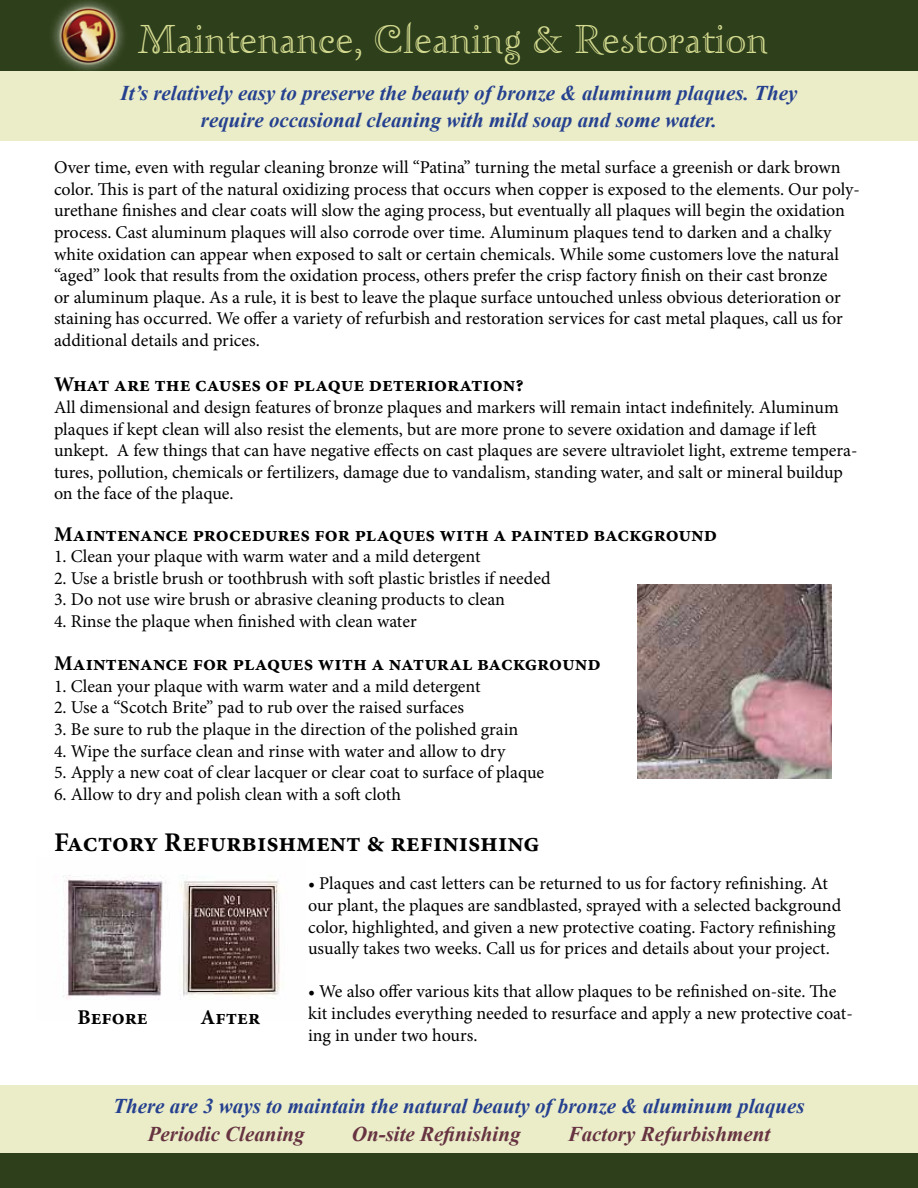
<style>
.page{position:relative;width:918px;height:1188px;background:#fff}
.page>*{position:absolute;margin:0;border:0;box-sizing:border-box;transform-origin:0 0}
.t1{font:39px "Zephyr Openface";color:#d4db90}
.t2{font:700 27px "Minion Pro";color:#000}
.t3{font:italic 700 21px/27.5px "Times New Roman";color:#25408f;text-align:center}
.t4{font:700 21px "Minion Pro";color:#000}
.t5{font:italic 700 21px "Times New Roman";color:#673341}
.t6{font:18px/21.6px "Minion Pro";color:#000}
</style>
<div class="page">
<div style="left:0;top:1085px;width:918px;height:71px;background:#eaedc8"></div>
<div style="left:0;top:70px;width:918px;height:70px;background:#eaedc8"></div>
<div style="left:0;top:0;width:918px;height:70px;background:#2e3f1b"></div>
<div style="left:48px;top:0;width:81px;height:76px;background:#fff;opacity:.8"></div>
<img style="left:52px;top:0;width:72px;height:71px">
<div style="left:0;top:1154px;width:918px;height:34px;background:#2e3f1b"></div>
<img style="left:638px;top:584px;width:194px;height:195px">
<img style="left:63px;top:875px;width:217px;height:125px">
<h1 class="t1" style="left:139px;top:14px;width:631px">Maintenance, Cleaning &amp; Restoration</h1>
<p class="t3" style="left:121px;top:78px;width:678px">It’s relatively easy to preserve the beauty of bronze &amp; aluminum plaques. They require occasional cleaning with mild soap and some water.</p>
<p class="t6" style="left:54px;top:157px;width:807px">Over time, even with regular cleaning bronze will “Patina” turning the metal surface a greenish or dark brown color. This is part of the natural oxidizing process that occurs when copper is exposed to the elements. Our poly&shy;urethane finishes and clear coats will slow the aging process, but eventually all plaques will begin the oxidation process. Cast aluminum plaques will also corrode over time. Aluminum plaques tend to darken and a chalky white oxidation can appear when exposed to salt or certain chemicals. While some customers love the natural “aged” look that results from the oxidation process, others prefer the crisp factory finish on their cast bronze<br>or aluminum plaque. As a rule, it is best to leave the plaque surface untouched unless obvious deterioration or staining has occurred. We offer a variety of refurbish and restoration services for cast metal plaques, call us for additional details and prices.</p>
<p class="t4" style="left:54px;top:370px;width:471px">What are the causes of plaque deterioration?</p>
<p class="t6" style="left:54px;top:397px;width:805px">All dimensional and design features of bronze plaques and markers will remain intact indefinitely. Aluminum plaques if kept clean will also resist the elements, but are more prone to severe oxidation and damage if left unkept. A few things that can have negative effects on cast plaques are severe ultraviolet light, extreme tempera&shy;tures, pollution, chemicals or fertilizers, damage due to vandalism, standing water, and salt or mineral buildup on the face of the plaque.</p>
<p class="t4" style="left:54px;top:519px;width:665px">Maintenance procedures for plaques with a painted background</p>
<p class="t6" style="left:54px;top:546px;width:428px">1. Clean your plaque with warm water and a mild detergent</p>
<p class="t6" style="left:54px;top:567px;width:498px">2. Use a bristle brush or toothbrush with soft plastic bristles if needed</p>
<p class="t6" style="left:54px;top:589px;width:453px">3. Do not use wire brush or abrasive cleaning products to clean</p>
<p class="t6" style="left:54px;top:611px;width:364px">4. Rinse the plaque when finished with clean water</p>
<p class="t4" style="left:54px;top:649px;width:548px">Maintenance for plaques with a natural background</p>
<p class="t6" style="left:54px;top:675px;width:428px">1. Clean your plaque with warm water and a mild detergent</p>
<p class="t6" style="left:54px;top:697px;width:412px">2. Use a “Scotch Brite” pad to rub over the raised surfaces</p>
<p class="t6" style="left:54px;top:719px;width:466px">3. Be sure to rub the plaque in the direction of the polished grain</p>
<p class="t6" style="left:54px;top:740px;width:453px">4. Wipe the surface clean and rinse with water and allow to dry</p>
<p class="t6" style="left:54px;top:762px;width:492px">5. Apply a new coat of clear lacquer or clear coat to surface of plaque</p>
<p class="t6" style="left:54px;top:783px;width:349px">6. Allow to dry and polish clean with a soft cloth</p>
<h2 class="t2" style="left:54px;top:824px;width:487px">Factory Refurbishment &amp; refinishing</h2>
<p class="t4" style="left:77px;top:1002px;width:72px">Before</p>
<p class="t4" style="left:200px;top:1002px;width:61px">After</p>
<p class="t6" style="left:308px;top:873px;width:535px">• Plaques and cast letters can be returned to us for factory refinishing. At our plant, the plaques are sandblasted, sprayed with a selected background color, highlighted, and given a new protective coating. Factory refinishing usually takes two weeks. Call us for prices and details about your project.</p>
<p class="t6" style="left:308px;top:981px;width:546px">• We also offer various kits that allow plaques to be refinished on-site. The kit includes everything needed to resurface and apply a new protective coat&shy;ing in under two hours.</p>
<p class="t3" style="left:113px;top:1092px;width:693px">There are 3 ways to maintain the natural beauty of bronze &amp; aluminum plaques</p>
<p class="t5" style="left:148px;top:1119px;width:158px">Periodic Cleaning</p>
<p class="t5" style="left:352px;top:1119px;width:170px">On-site Refinishing</p>
<p class="t5" style="left:568px;top:1119px;width:204px">Factory Refurbishment</p>
</div>
